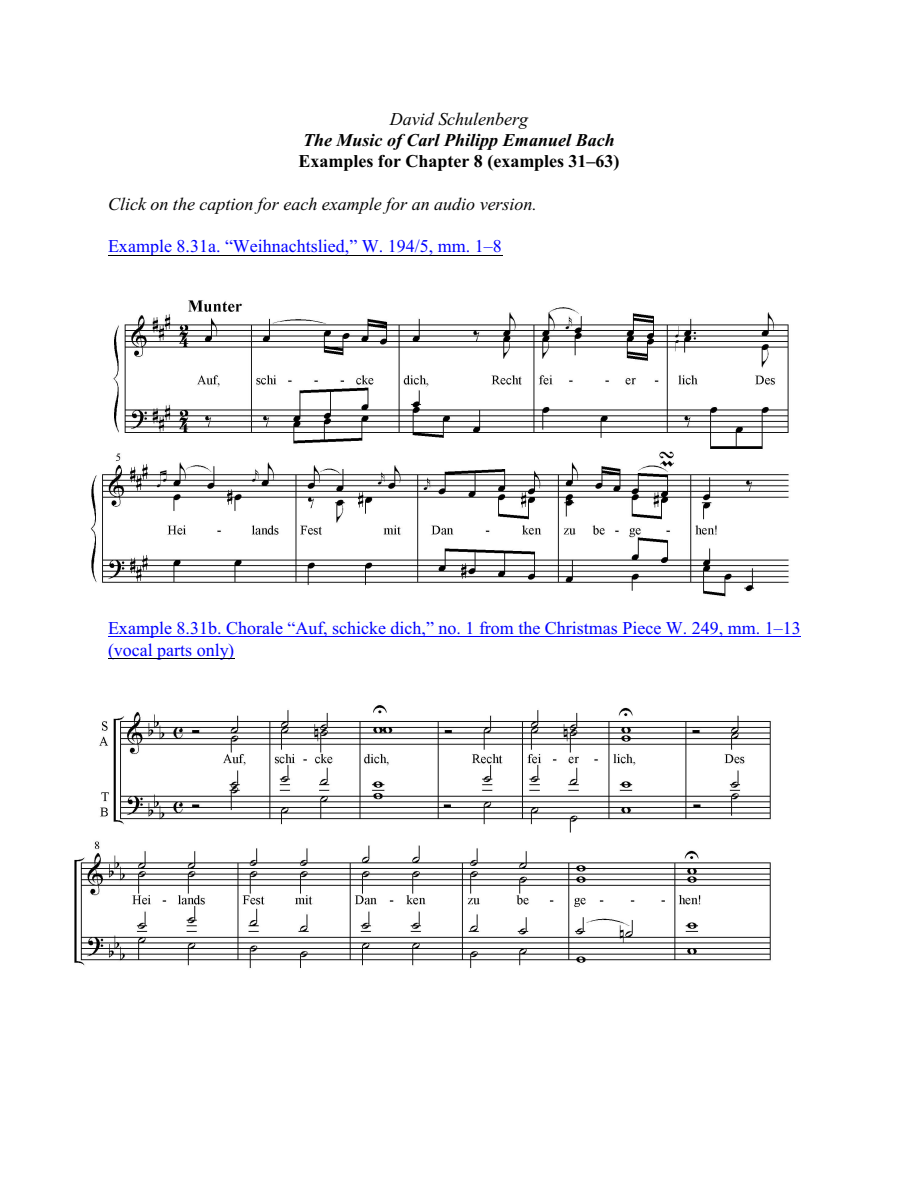
<style>
.page{position:relative;width:918px;height:1188px;background:#fff}
.page>*{position:absolute;margin:0;border:0;box-sizing:border-box;transform-origin:0 0}
.t1{font:18px/21.3px "Times New Roman";color:#00f}
.t2{font:italic 18px "Times New Roman";color:#000}
.t3{font:700 18px "Times New Roman";color:#000}
.t4{font:italic 700 18px "Times New Roman";color:#000}
</style>
<div class="page">
<hr style="left:108px;top:255px;width:394px;height:1px;background:#000">
<hr style="left:108px;top:636px;width:693px;height:1px;background:#00f">
<hr style="left:108px;top:658px;width:126px;height:1px;background:#000">
<img style="left:90px;top:300px;width:699px;height:297px">
<img style="left:74px;top:705px;width:697px;height:263px">
<p class="t2" style="left:390px;top:112px;width:140px">David Schulenberg</p>
<p class="t4" style="left:303px;top:134px;width:313px">The Music of Carl Philipp Emanuel Bach</p>
<p class="t3" style="left:299px;top:155px;width:322px">Examples for Chapter 8 (examples 31–63)</p>
<p class="t2" style="left:108px;top:197px;width:431px">Click on the caption for each example for an audio version.</p>
<p class="t1" style="left:108px;top:237px;width:395px">Example 8.31a. “Weihnachtslied,” W. 194/5, mm. 1–8</p>
<p class="t1" style="left:108px;top:619px;width:694px">Example 8.31b. Chorale “Auf, schicke dich,” no. 1 from the Christmas Piece W. 249, mm. 1–13 (vocal parts only)</p>
</div>
